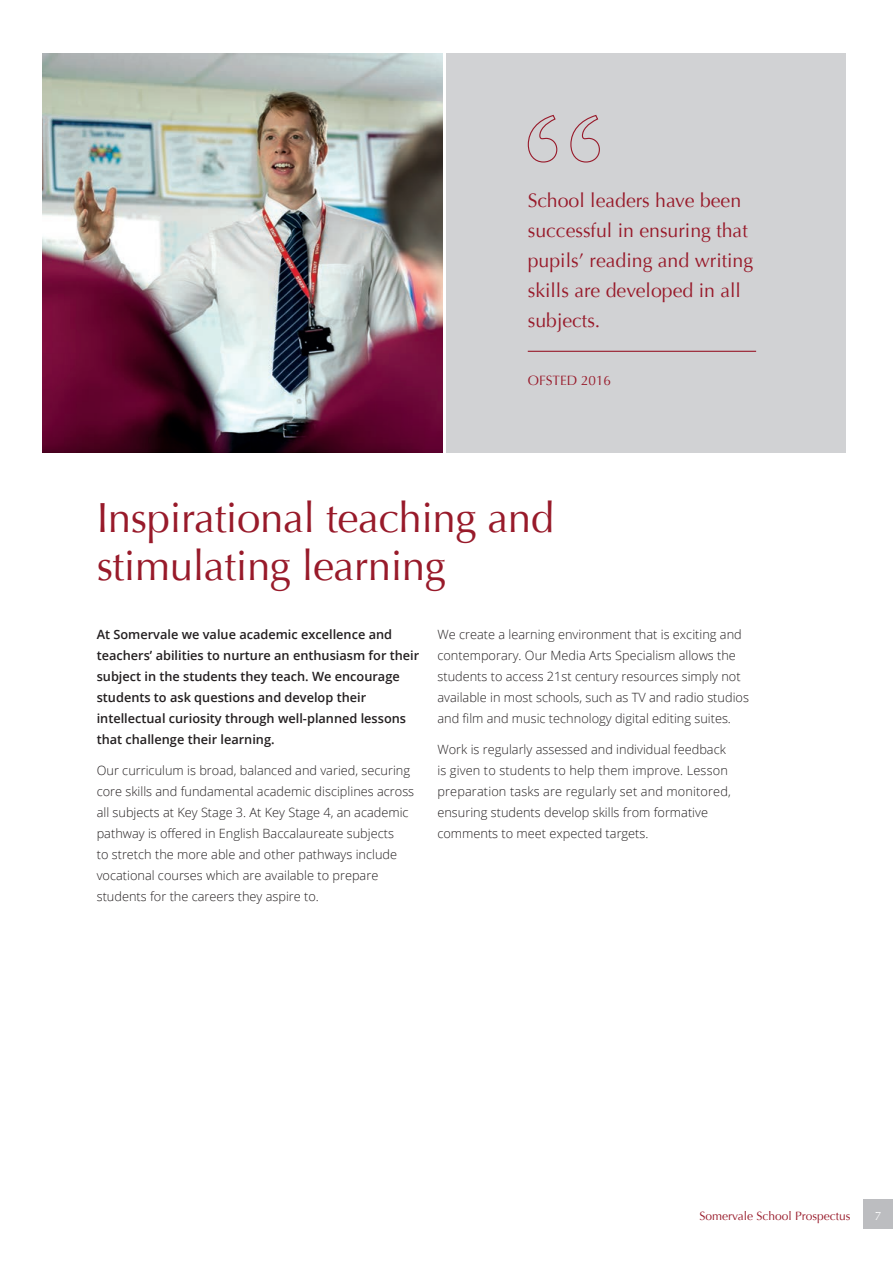
<style>
.page{position:relative;width:893px;height:1263px;background:#fff}
.page>*{position:absolute;margin:0;border:0;box-sizing:border-box;transform-origin:0 0}
.t1{font:42px/48px "Optima";letter-spacing:-.01em;color:#981a2a}
.t2{font:19.5px/30px "Optima";color:#981a2a}
.t3{font:13.5px "Optima";color:#981a2a}
.t4{font:300 12.75px/21px "Open Sans";color:#231f20}
.t5{font:600 12.75px/21px "Open Sans";color:#231f20}
.t6{font:12px "Optima";color:#981a2a}
.t7{font:12px "Optima";color:#fff}
</style>
<div class="page">
<img style="left:43px;top:53px;width:399px;height:400px">
<div style="left:446px;top:53px;width:400px;height:400px;background:#d1d2d4"></div>
<div style="left:863px;top:1199px;width:30px;height:30px;background:#bcbdc0"></div>
<svg style="left:527px;top:114px;width:73px;height:49px"></svg>
<hr style="left:528px;top:351px;width:228px;height:1px;background:#981a2a">
<h2 class="t2" style="left:528px;top:185px;width:227px">School leaders have been successful in ensuring that pupils’ reading and writing skills are developed in all subjects.</h2>
<p class="t3" style="left:528px;top:372px;width:85px">OFSTED 2016</p>
<h1 class="t1" style="left:97px;top:494px;width:459px">Inspirational teaching and stimulating learning</h1>
<p class="t5" style="left:97px;top:624px;width:324px">At Somervale we value academic excellence and teachers’ abilities to nurture an enthusiasm for their subject in the students they teach. We encourage students to ask questions and develop their intellectual curiosity through well-planned lessons that challenge their learning.</p>
<p class="t4" style="left:97px;top:759px;width:319px">Our curriculum is broad, balanced and varied, securing core skills and fundamental academic disciplines across all subjects at Key Stage 3. At Key Stage 4, an academic pathway is offered in English Baccalaureate subjects<br>to stretch the more able and other pathways include vocational courses which are available to prepare students for the careers they aspire to.</p>
<p class="t4" style="left:437px;top:624px;width:313px">We create a learning environment that is exciting and contemporary. Our Media Arts Specialism allows the students to access 21st century resources simply not available in most schools, such as TV and radio studios and film and music technology digital editing suites.</p>
<p class="t4" style="left:437px;top:738px;width:295px">Work is regularly assessed and individual feedback is given to students to help them improve. Lesson preparation tasks are regularly set and monitored, ensuring students develop skills from formative comments to meet expected targets.</p>
<p class="t6" style="left:700px;top:1208px;width:152px">Somervale School Prospectus</p>
<p class="t7" style="left:875px;top:1208px;width:8px">7</p>
</div>
